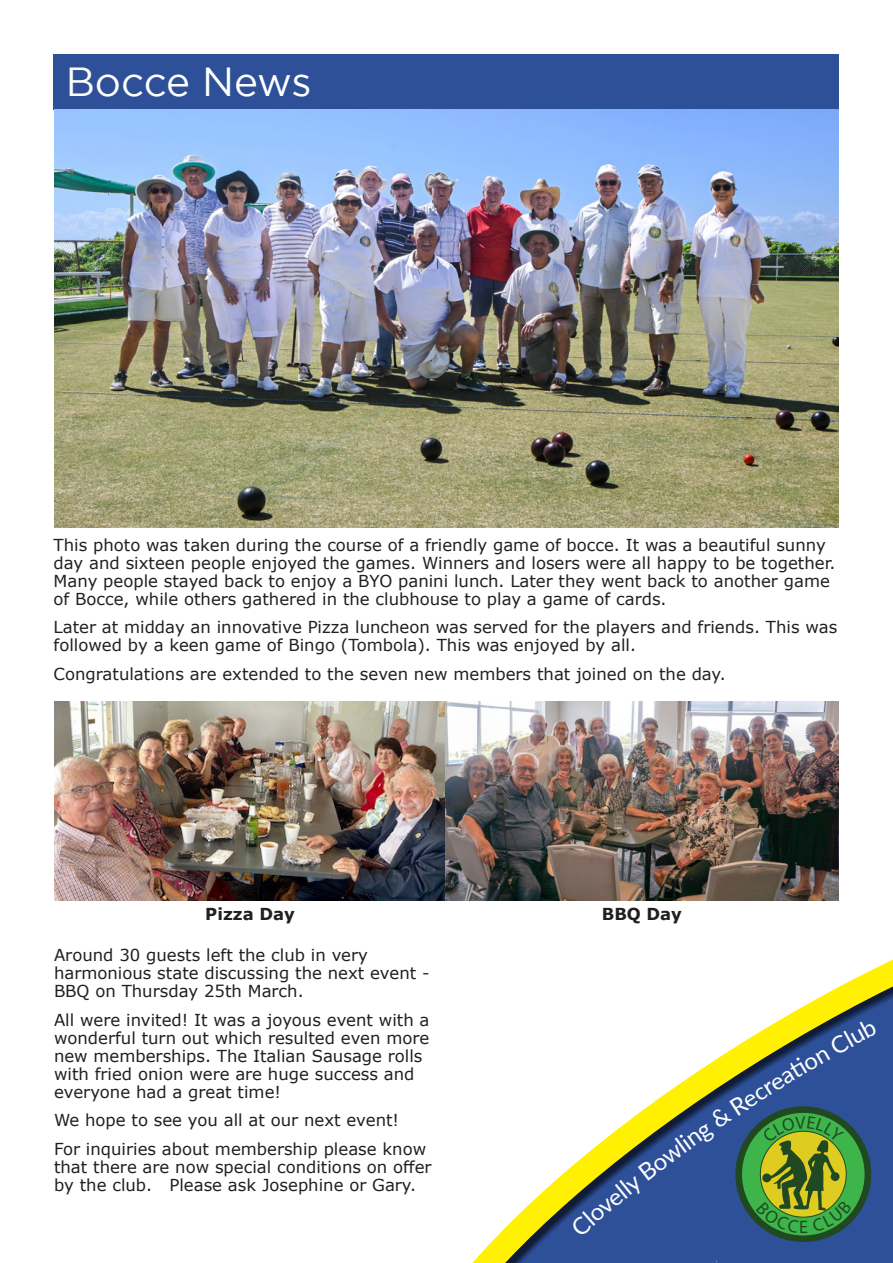
<style>
.page{position:relative;width:893px;height:1263px;background:#fff}
.page>*{position:absolute;margin:0;border:0;box-sizing:border-box;transform-origin:0 0}
.t1{font:40.5px "Gotham";letter-spacing:-.015em;color:#fff}
.t2{font:18px "Myriad Pro";color:#214921}
.Text{font:16.5px/18px "Verdana";color:#231f20}
.Text-2{font:700 16.5px "Verdana";color:#231f20}
</style>
<div class="page">
<div style="left:54px;top:54px;width:785px;height:55px;background:#2d5099"></div>
<svg style="left:307px;top:900px;width:586px;height:363px"></svg>
<img style="left:54px;top:109px;width:785px;height:419px">
<img style="left:54px;top:701px;width:785px;height:199px">
<svg style="left:570px;top:1018px;width:308px;height:219px"></svg>
<p class="t1" style="left:66px;top:60px;width:247px">Bocce News</p>
<p class="Text" style="left:54px;top:535px;width:783px">This photo was taken during the course of a friendly game of bocce. It was a beautiful sunny day and sixteen people enjoyed the games. Winners and losers were all happy to be together.<br>Many people stayed back to enjoy a BYO panini lunch. Later they went back to another game of Bocce, while others gathered in the clubhouse to play a game of cards.</p>
<p class="Text" style="left:54px;top:618px;width:785px">Later at midday an innovative Pizza luncheon was served for the players and friends. This was followed by a keen game of Bingo (Tombola). This was enjoyed by all.</p>
<p class="Text" style="left:54px;top:664px;width:674px">Congratulations are extended to the seven new members that joined on the day.</p>
<p class="Text-2" style="left:205px;top:902px;width:91px">Pizza Day</p>
<p class="Text-2" style="left:602px;top:902px;width:82px">BBQ Day</p>
<p class="Text" style="left:54px;top:946px;width:377px">Around 30 guests left the club in very harmonious state discussing the next event -<br>BBQ on Thursday 25th March.</p>
<p class="Text" style="left:54px;top:1011px;width:377px">All were invited! It was a joyous event with a wonderful turn out which resulted even more new memberships. The Italian Sausage rolls with fried onion were are huge success and everyone had a great time!</p>
<p class="Text" style="left:54px;top:1111px;width:347px">We hope to see you all at our next event!</p>
<p class="Text" style="left:54px;top:1140px;width:379px">For inquiries about membership please know that there are now special conditions on offer by the club. Please ask Josephine or Gary.</p>
<p class="t2" style="left:799px;top:1215px;width:10px">E</p>
</div>
